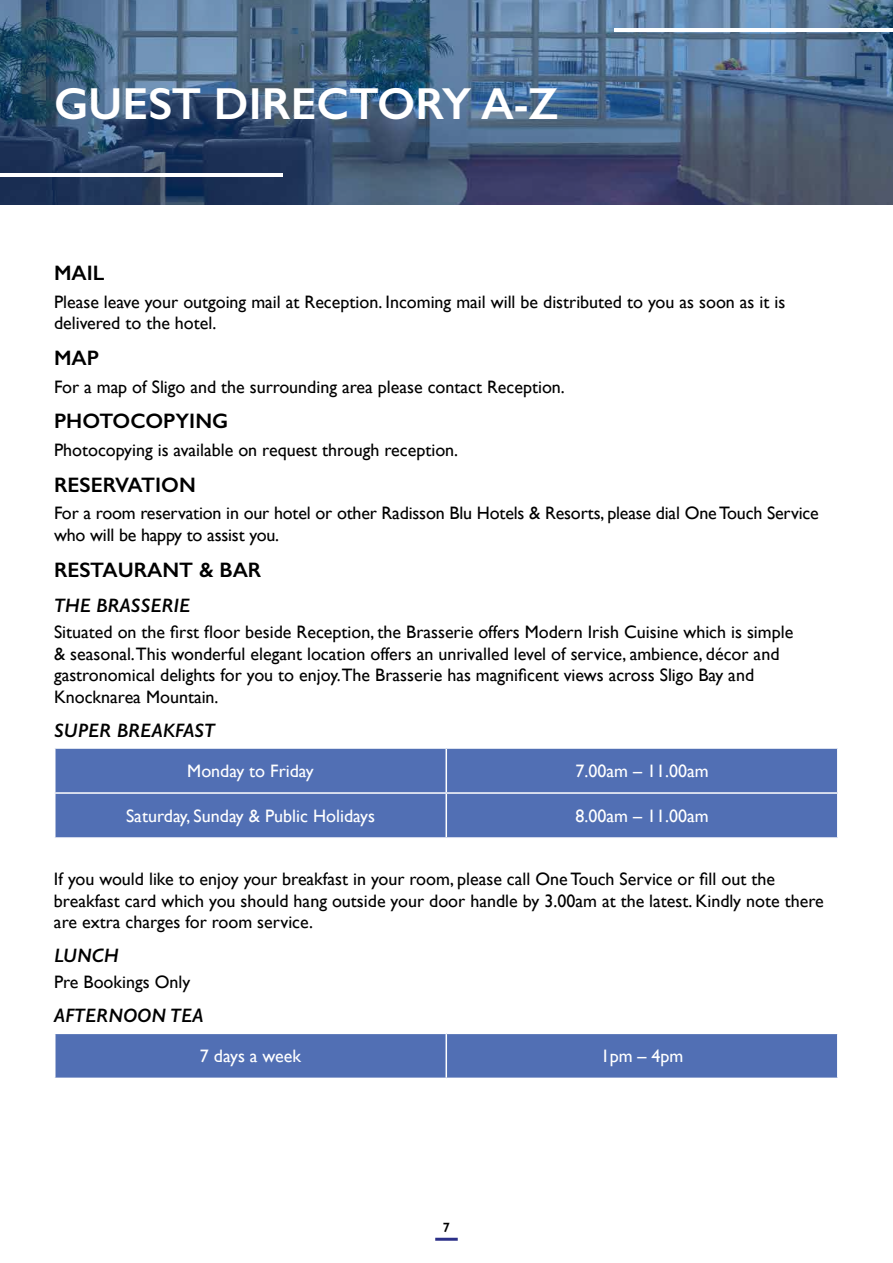
<style>
.page{position:relative;width:893px;height:1263px;background:#fff}
.page>*{position:absolute;margin:0;border:0;box-sizing:border-box;transform-origin:0 0}
.t1{font:600 45px "Gill Sans";color:#fff}
.t2{font:600 21px "Gill Sans";color:#000}
.t3{font:italic 600 19.5px "Gill Sans";color:#000}
.t4{font:18px/21.6px "Gill Sans";color:#000}
.t5{font:18px "Gill Sans";color:#fff}
.t6{font:600 13.5px "Gill Sans";color:#000}
</style>
<div class="page">
<hr style="left:435px;top:1238px;width:23px;height:3px;background:#2b3088">
<div style="left:56px;top:749px;width:781px;height:88px;background:#516fb4"></div>
<hr style="left:446px;top:749px;width:1px;height:43px;background:#fff">
<hr style="left:54px;top:792px;width:392px;height:2px;background:#fff">
<hr style="left:446px;top:792px;width:392px;height:2px;background:#fff">
<hr style="left:446px;top:794px;width:1px;height:43px;background:#fff">
<div style="left:56px;top:1034px;width:781px;height:43px;background:#516fb4"></div>
<hr style="left:446px;top:1034px;width:1px;height:43px;background:#fff">
<svg style="left:0;top:0;width:893px;height:204px;background:#456080"></svg>
<hr style="left:0;top:173px;width:283px;height:4px;background:#fff">
<hr style="left:614px;top:28px;width:279px;height:4px;background:#fff">
<h1 class="t1" style="left:54px;top:76px;width:506px">GUEST DIRECTORY A-Z</h1>
<p class="t2" style="left:54px;top:260px;width:52px">MAIL</p>
<p class="t4" style="left:54px;top:291px;width:733px">Please leave your outgoing mail at Reception. Incoming mail will be distributed to you as soon as it is delivered to the hotel.</p>
<p class="t2" style="left:54px;top:345px;width:47px">MAP</p>
<p class="t4" style="left:54px;top:376px;width:512px">For a map of Sligo and the surrounding area please contact Reception.</p>
<p class="t2" style="left:54px;top:408px;width:176px">PHOTOCOPYING</p>
<p class="t4" style="left:54px;top:439px;width:406px">Photocopying is available on request through reception.</p>
<p class="t2" style="left:54px;top:472px;width:143px">RESERVATION</p>
<p class="t4" style="left:54px;top:502px;width:766px">For a room reservation in our hotel or other Radisson Blu Hotels &amp; Resorts, please dial One Touch Service who will be happy to assist you.</p>
<p class="t2" style="left:54px;top:557px;width:209px">RESTAURANT &amp; BAR</p>
<p class="t3" style="left:54px;top:593px;width:138px">THE BRASSERIE</p>
<p class="t4" style="left:54px;top:621px;width:741px">Situated on the first floor beside Reception, the Brasserie offers Modern Irish Cuisine which is simple &amp; seasonal.This wonderful elegant location offers an unrivalled level of service, ambience, décor and gastronomical delights for you to enjoy.The Brasserie has magnificent views across Sligo Bay and Knocknarea Mountain.</p>
<p class="t3" style="left:54px;top:718px;width:162px">SUPER BREAKFAST</p>
<p class="t5" style="left:187px;top:760px;width:128px">Monday to Friday</p>
<p class="t5" style="left:575px;top:760px;width:135px">7.00am – 11.00am</p>
<p class="t5" style="left:126px;top:805px;width:250px">Saturday, Sunday &amp; Public Holidays</p>
<p class="t5" style="left:575px;top:805px;width:135px">8.00am – 11.00am</p>
<p class="t4" style="left:54px;top:868px;width:771px">If you would like to enjoy your breakfast in your room, please call One Touch Service or fill out the breakfast card which you should hang outside your door handle by 3.00am at the latest. Kindly note there are extra charges for room service.</p>
<p class="t3" style="left:54px;top:944px;width:66px">LUNCH</p>
<p class="t4" style="left:54px;top:971px;width:138px">Pre Bookings Only</p>
<p class="t3" style="left:54px;top:1004px;width:151px">AFTERNOON TEA</p>
<p class="t5" style="left:200px;top:1045px;width:103px">7 days a week</p>
<p class="t5" style="left:601px;top:1045px;width:84px">1pm – 4pm</p>
<p class="t6" style="left:443px;top:1219px;width:9px">7</p>
</div>
